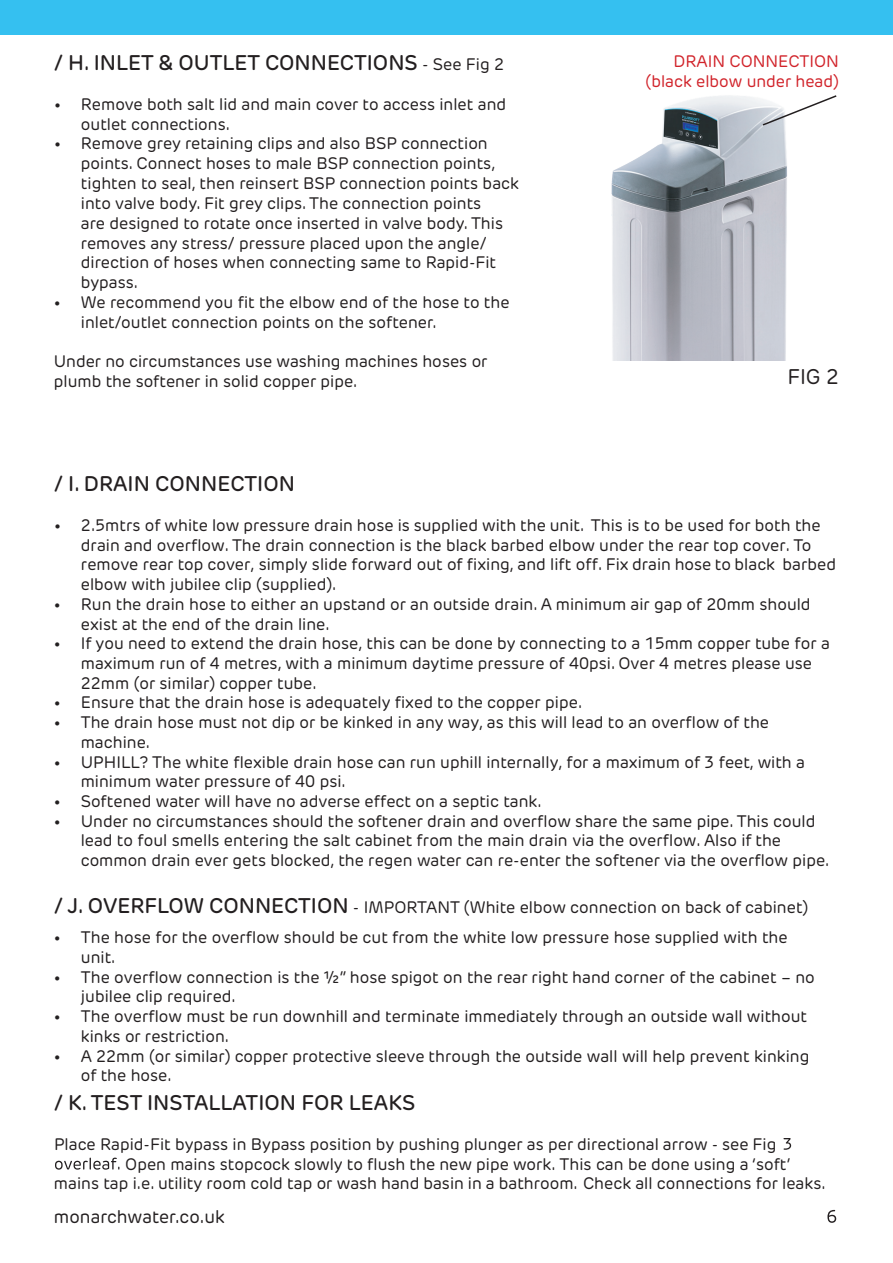
<style>
.page{position:relative;width:893px;height:1263px;background:#fff}
.page>*{position:absolute;margin:0;border:0;box-sizing:border-box;transform-origin:0 0}
.t1{font:500 21px "New Rubrik";color:#231f20}
.t2{font:21px "New Rubrik";color:#231f20}
.t3{font:18px "New Rubrik";color:#231f20}
.t4{font:16.5px/19.8px "New Rubrik";color:#231f20}
.t5{font:16.5px/19.8px "New Rubrik";color:#d1232a;text-align:right}
.s1{font-weight:400;font-size:16.5px}
.s2{font-weight:500;font-size:21px}
</style>
<div class="page">
<img style="left:611px;top:95px;width:176px;height:266px">
<svg style="left:783px;top:1138px;width:8px;height:12px"></svg>
<svg style="left:55px;top:1157px;width:64px;height:13px"></svg>
<div style="left:0;top:0;width:893px;height:35px;background:#35c0f0"></div>
<svg style="left:827px;top:1210px;width:9px;height:13px"></svg>
<svg style="left:761px;top:95px;width:76px;height:32px"></svg>
<p class="t1" style="left:54px;top:50px;width:452px">/ H. INLET &amp; OUTLET CONNECTIONS <span class="s1">- See Fig 2</span></p>
<p class="t4" style="left:81px;top:94px;width:427px;text-indent:-27px">• Remove both salt lid and main cover to access inlet and outlet connections.</p>
<p class="t4" style="left:81px;top:134px;width:440px;text-indent:-27px">• Remove grey retaining clips and also BSP connection points. Connect hoses to male BSP connection points, tighten to seal, then reinsert BSP connection points back into valve body. Fit grey clips. The connection points<br>are designed to rotate once inserted in valve body. This removes any stress/ pressure placed upon the angle/ direction of hoses when connecting same to Rapid-Fit bypass.</p>
<p class="t4" style="left:81px;top:292px;width:430px;text-indent:-27px">• We recommend you fit the elbow end of the hose to the inlet/outlet connection points on the softener.</p>
<p class="t4" style="left:54px;top:352px;width:435px">Under no circumstances use washing machines hoses or plumb the softener in solid copper pipe.</p>
<p class="t5" style="left:646px;top:51px;width:195px">DRAIN CONNECTION (black elbow under head)</p>
<p class="t2" style="left:787px;top:363px;width:53px">FIG 2</p>
<p class="t1" style="left:54px;top:471px;width:242px">/ I. DRAIN CONNECTION</p>
<p class="t4" style="left:81px;top:515px;width:757px;text-indent:-27px">• 2.5mtrs of white low pressure drain hose is supplied with the unit. This is to be used for both the drain and overflow. The drain connection is the black barbed elbow under the rear top cover. To remove rear top cover, simply slide forward out of fixing, and lift off. Fix drain hose to black barbed elbow with jubilee clip (supplied).</p>
<p class="t4" style="left:81px;top:594px;width:731px;text-indent:-27px">• Run the drain hose to either an upstand or an outside drain. A minimum air gap of 20mm should exist at the end of the drain line.</p>
<p class="t4" style="left:81px;top:634px;width:751px;text-indent:-27px">• If you need to extend the drain hose, this can be done by connecting to a 15mm copper tube for a maximum run of 4 metres, with a minimum daytime pressure of 40psi. Over 4 metres please use<br>22mm (or similar) copper tube.</p>
<p class="t4" style="left:54px;top:693px;width:530px">• Ensure that the drain hose is adequately fixed to the copper pipe.</p>
<p class="t4" style="left:81px;top:713px;width:690px;text-indent:-27px">• The drain hose must not dip or be kinked in any way, as this will lead to an overflow of the machine.</p>
<p class="t4" style="left:81px;top:752px;width:726px;text-indent:-27px">• UPHILL? The white flexible drain hose can run uphill internally, for a maximum of 3 feet, with a minimum water pressure of 40 psi.</p>
<p class="t4" style="left:54px;top:791px;width:489px">• Softened water will have no adverse effect on a septic tank.</p>
<p class="t4" style="left:81px;top:811px;width:750px;text-indent:-27px">• Under no circumstances should the softener drain and overflow share the same pipe. This could lead to foul smells entering the salt cabinet from the main drain via the overflow. Also if the common drain ever gets blocked, the regen water can re-enter the softener via the overflow pipe.</p>
<p class="t4" style="left:54px;top:897px;width:756px"><span class="s2">/ J. OVERFLOW CONNECTION</span> - IMPORTANT (White elbow connection on back of cabinet)</p>
<p class="t4" style="left:81px;top:927px;width:708px;text-indent:-27px">• The hose for the overflow should be cut from the white low pressure hose supplied with the unit.</p>
<p class="t4" style="left:81px;top:967px;width:735px;text-indent:-27px">• The overflow connection is the ½” hose spigot on the rear right hand corner of the cabinet – no jubilee clip required.</p>
<p class="t4" style="left:81px;top:1007px;width:728px;text-indent:-27px">• The overflow must be run downhill and terminate immediately through an outside wall without kinks or restriction.</p>
<p class="t4" style="left:81px;top:1046px;width:730px;text-indent:-27px">• A 22mm (or similar) copper protective sleeve through the outside wall will help prevent kinking of the hose.</p>
<p class="t1" style="left:54px;top:1090px;width:363px">/ K. TEST INSTALLATION FOR LEAKS</p>
<p class="t4" style="left:54px;top:1134px;width:724px">Place Rapid-Fit bypass in Bypass position by pushing plunger as per directional arrow - see Fig</p>
<p class="t4" style="left:125px;top:1154px;width:667px">Open mains stopcock slowly to flush the new pipe work. This can be done using a ‘soft’</p>
<p class="t4" style="left:54px;top:1173px;width:773px">mains tap i.e. utility room cold tap or wash hand basin in a bathroom. Check all connections for leaks.</p>
<p class="t3" style="left:54px;top:1206px;width:172px">monarchwater.co.uk</p>
</div>
